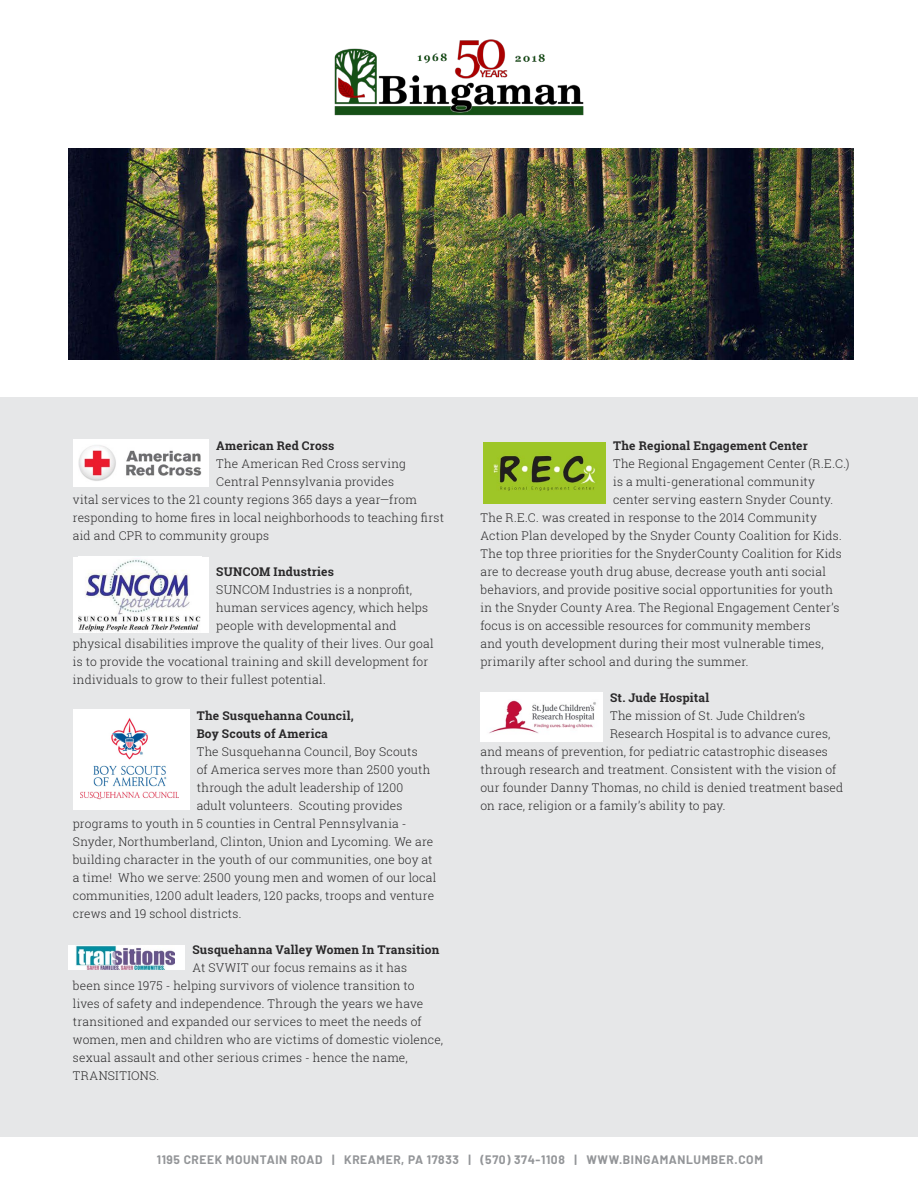
<style>
.page{position:relative;width:918px;height:1188px;background:#fff}
.page>*{position:absolute;margin:0;border:0;box-sizing:border-box;transform-origin:0 0}
.t1{font:300 12px/18px "Roboto Slab";letter-spacing:.015em;color:#292829}
.t2{font:700 12px/18px "Roboto Slab";letter-spacing:.015em;color:#292829}
.t3{font:700 12px "Barlow";letter-spacing:.05em;color:#939598}
</style>
<div class="page">
<img style="left:69px;top:148px;width:785px;height:212px">
<img style="left:334px;top:39px;width:250px;height:77px">
<div style="left:0;top:397px;width:918px;height:740px;background:#e6e7e8"></div>
<div style="left:73px;top:440px;width:136px;height:47px;background:#fff"></div>
<img style="left:79px;top:445px;width:122px;height:36px">
<div style="left:73px;top:557px;width:136px;height:75px;background:#fff"></div>
<img style="left:79px;top:559px;width:122px;height:73px">
<div style="left:73px;top:710px;width:116px;height:100px;background:#fff"></div>
<img style="left:80px;top:718px;width:99px;height:82px">
<div style="left:69px;top:945px;width:116px;height:24px;background:#fff"></div>
<img style="left:76px;top:945px;width:98px;height:24px">
<img style="left:483px;top:442px;width:123px;height:62px">
<img style="left:480px;top:693px;width:123px;height:48px">
<p class="t2" style="left:216px;top:437px;width:120px">American Red Cross</p>
<p class="t1" style="left:216px;top:454px;width:191px">The American Red Cross serving</p>
<p class="t1" style="left:216px;top:472px;width:179px">Central Pennsylvania provides</p>
<p class="t1" style="left:73px;top:490px;width:346px">vital services to the 21 county regions 365 days a year—from</p>
<p class="t1" style="left:73px;top:508px;width:373px">responding to home fires in local neighborhoods to teaching first</p>
<p class="t1" style="left:73px;top:526px;width:198px">aid and CPR to community groups</p>
<p class="t2" style="left:216px;top:563px;width:119px">SUNCOM Industries</p>
<p class="t1" style="left:216px;top:580px;width:197px">SUNCOM Industries is a nonprofit,</p>
<p class="t1" style="left:216px;top:598px;width:213px">human services agency, which helps</p>
<p class="t1" style="left:216px;top:616px;width:182px">people with developmental and</p>
<p class="t1" style="left:73px;top:634px;width:362px">physical disabilities improve the quality of their lives. Our goal</p>
<p class="t1" style="left:73px;top:652px;width:357px">is to provide the vocational training and skill development for</p>
<p class="t1" style="left:73px;top:670px;width:254px">individuals to grow to their fullest potential.</p>
<p class="t2" style="left:197px;top:707px;width:159px">The Susquehanna Council,<br>Boy Scouts of America</p>
<p class="t1" style="left:197px;top:742px;width:222px">The Susquehanna Council, Boy Scouts</p>
<p class="t1" style="left:197px;top:760px;width:235px">of America serves more than 2500 youth</p>
<p class="t1" style="left:197px;top:778px;width:208px">through the adult leadership of 1200</p>
<p class="t1" style="left:197px;top:796px;width:207px">adult volunteers. Scouting provides</p>
<p class="t1" style="left:73px;top:814px;width:335px">programs to youth in 5 counties in Central Pennsylvania -</p>
<p class="t1" style="left:73px;top:832px;width:362px">Snyder, Northumberland, Clinton, Union and Lycoming. We are</p>
<p class="t1" style="left:73px;top:850px;width:361px">building character in the youth of our communities, one boy at</p>
<p class="t1" style="left:73px;top:868px;width:365px">a time! Who we serve: 2500 young men and women of our local</p>
<p class="t1" style="left:73px;top:886px;width:363px">communities, 1200 adult leaders, 120 packs, troops and venture</p>
<p class="t1" style="left:73px;top:904px;width:170px">crews and 19 school districts.</p>
<p class="t2" style="left:192px;top:941px;width:248px">Susquehanna Valley Women In Transition</p>
<p class="t1" style="left:73px;top:958px;width:372px;text-indent:120px">At SVWIT our focus remains as it has<br>been since 1975 - helping survivors of violence transition to lives of safety and independence. Through the years we have transitioned and expanded our services to meet the needs of women, men and children who are victims of domestic violence, sexual assault and other serious crimes - hence the name, TRANSITIONS.</p>
<p class="t2" style="left:613px;top:437px;width:196px">The Regional Engagement Center</p>
<p class="t1" style="left:613px;top:454px;width:238px">The Regional Engagement Center (R.E.C.)</p>
<p class="t1" style="left:613px;top:472px;width:204px">is a multi-generational community</p>
<p class="t1" style="left:613px;top:490px;width:222px">center serving eastern Snyder County.</p>
<p class="t1" style="left:480px;top:508px;width:338px">The R.E.C. was created in response to the 2014 Community</p>
<p class="t1" style="left:480px;top:526px;width:363px">Action Plan developed by the Snyder County Coalition for Kids.</p>
<p class="t1" style="left:480px;top:544px;width:363px">The top three priorities for the SnyderCounty Coalition for Kids</p>
<p class="t1" style="left:480px;top:562px;width:347px">are to decrease youth drug abuse, decrease youth anti social</p>
<p class="t1" style="left:480px;top:580px;width:354px">behaviors, and provide positive social opportunities for youth</p>
<p class="t1" style="left:480px;top:598px;width:361px">in the Snyder County Area. The Regional Engagement Center’s</p>
<p class="t1" style="left:480px;top:616px;width:332px">focus is on accessible resources for community members</p>
<p class="t1" style="left:480px;top:634px;width:345px">and youth development during their most vulnerable times,</p>
<p class="t1" style="left:480px;top:652px;width:270px">primarily after school and during the summer.</p>
<p class="t2" style="left:610px;top:689px;width:101px">St. Jude Hospital</p>
<p class="t1" style="left:610px;top:706px;width:197px">The mission of St. Jude Children’s</p>
<p class="t1" style="left:610px;top:724px;width:222px">Research Hospital is to advance cures,</p>
<p class="t1" style="left:480px;top:742px;width:349px">and means of prevention, for pediatric catastrophic diseases</p>
<p class="t1" style="left:480px;top:760px;width:358px">through research and treatment. Consistent with the vision of</p>
<p class="t1" style="left:480px;top:778px;width:364px">our founder Danny Thomas, no child is denied treatment based</p>
<p class="t1" style="left:480px;top:796px;width:247px">on race, religion or a family’s ability to pay.</p>
<p class="t3" style="left:157px;top:1151px;width:608px">1195 CREEK MOUNTAIN ROAD | KREAMER, PA 17833 | (570) 374-1108 | WWW.BINGAMANLUMBER.COM</p>
</div>
